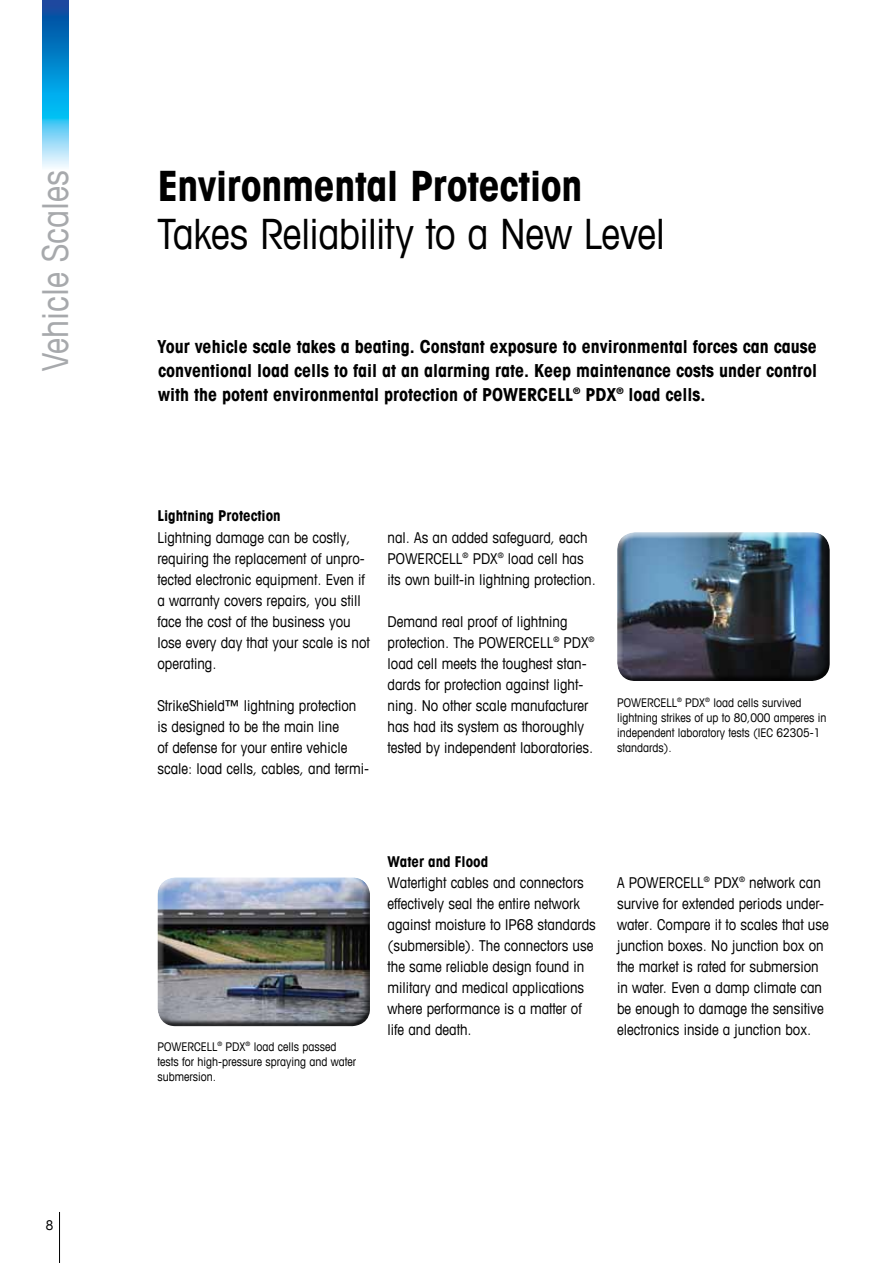
<style>
.page{position:relative;width:893px;height:1263px;background:#fff}
.page>*{position:absolute;margin:0;border:0;box-sizing:border-box;transform-origin:0 0}
.t1{font:condensed 42px "Avant Garde Com";letter-spacing:-.01em;color:#000}
.t2{font:700 condensed 42px "Avant Garde Com";letter-spacing:-.01em;color:#000}
.t3{font:condensed 36px "Avant Garde Com";color:#a7a9ac}
.t4{font:700 condensed 18px/24px "Avant Garde Com";color:#000;text-align:justify}
.t5{font:condensed 15px/21px "Avant Garde Com";color:#000}
.t6{font:700 condensed 15px "Avant Garde Com";color:#000}
.t7{font:condensed 13.5px "Avant Garde Com";color:#000}
.t8{font:condensed 12px/15px "Avant Garde Com";color:#000}
</style>
<div class="page">
<hr style="left:59px;top:1212px;width:1px;height:51px;background:#000">
<img style="left:43px;top:0;width:25px;height:168px">
<div style="left:617px;top:531px;width:214px;height:142px;background:#fff;opacity:.75"></div>
<div style="left:617px;top:537px;width:214px;height:145px;background:#000;opacity:.75"></div>
<div style="left:157px;top:876px;width:216px;height:142px;background:#fff;opacity:.75"></div>
<div style="left:157px;top:882px;width:216px;height:145px;background:#000;opacity:.75"></div>
<h2 class="t3" style="left:33px;top:371px;width:202px;rotate:-90deg">Vehicle Scales</h2>
<h1 class="t2" style="left:157px;top:158px;width:427px">Environmental Protection</h1>
<h1 class="t1" style="left:157px;top:207px;width:509px">Takes Reliability to a New Level</h1>
<p class="t4" style="left:157px;top:334px;width:661px">Your vehicle scale takes a beating. Constant exposure to environmental forces can cause conventional load cells to fail at an alarming rate. Keep maintenance costs under control with the potent environmental protection of POWERCELL<sup>®</sup> PDX<sup>®</sup> load cells.</p>
<p class="t6" style="left:157px;top:506px;width:125px">Lightning Protection</p>
<p class="t5" style="left:157px;top:527px;width:214px">Lightning damage can be costly, requiring the replacement of unpro&shy;tected electronic equipment. Even if a warranty covers repairs, you still face the cost of the business you lose every day that your scale is not operating.</p>
<p class="t5" style="left:157px;top:695px;width:213px">StrikeShield™ lightning protection is designed to be the main line<br>of defense for your entire vehicle scale: load cells, cables, and termi-</p>
<p class="t8" style="left:617px;top:695px;width:211px">POWERCELL<sup>®</sup> PDX<sup>®</sup> load cells survived lightning strikes of up to 80,000 amperes in independent laboratory tests (IEC 62305-1 standards).</p>
<p class="t5" style="left:388px;top:527px;width:210px">nal. As an added safeguard, each<br>POWERCELL<sup>®</sup> PDX<sup>®</sup> load cell has its own built-in lightning protection.</p>
<p class="t5" style="left:388px;top:611px;width:208px">Demand real proof of lightning protection. The POWERCELL<sup>®</sup> PDX<sup>® </sup>load cell meets the toughest stan&shy;dards for protection against light&shy;ning. No other scale manufacturer has had its system as thoroughly tested by independent laboratories.</p>
<p class="t7" style="left:46px;top:1217px;width:9px">8</p>
<p class="t8" style="left:157px;top:1039px;width:200px">POWERCELL<sup>®</sup> PDX<sup>®</sup> load cells passed tests for high-pressure spraying and water submersion.</p>
<p class="t6" style="left:388px;top:851px;width:102px">Water and Flood</p>
<p class="t5" style="left:388px;top:872px;width:210px">Watertight cables and connectors effectively seal the entire network against moisture to IP68 standards (submersible). The connectors use the same reliable design found in military and medical applications where performance is a matter of life and death.</p>
<p class="t5" style="left:617px;top:872px;width:213px">A POWERCELL<sup>®</sup> PDX<sup>®</sup> network can survive for extended periods under&shy;water. Compare it to scales that use junction boxes. No junction box on the market is rated for submersion in water. Even a damp climate can be enough to damage the sensitive electronics inside a junction box.</p>
</div>
